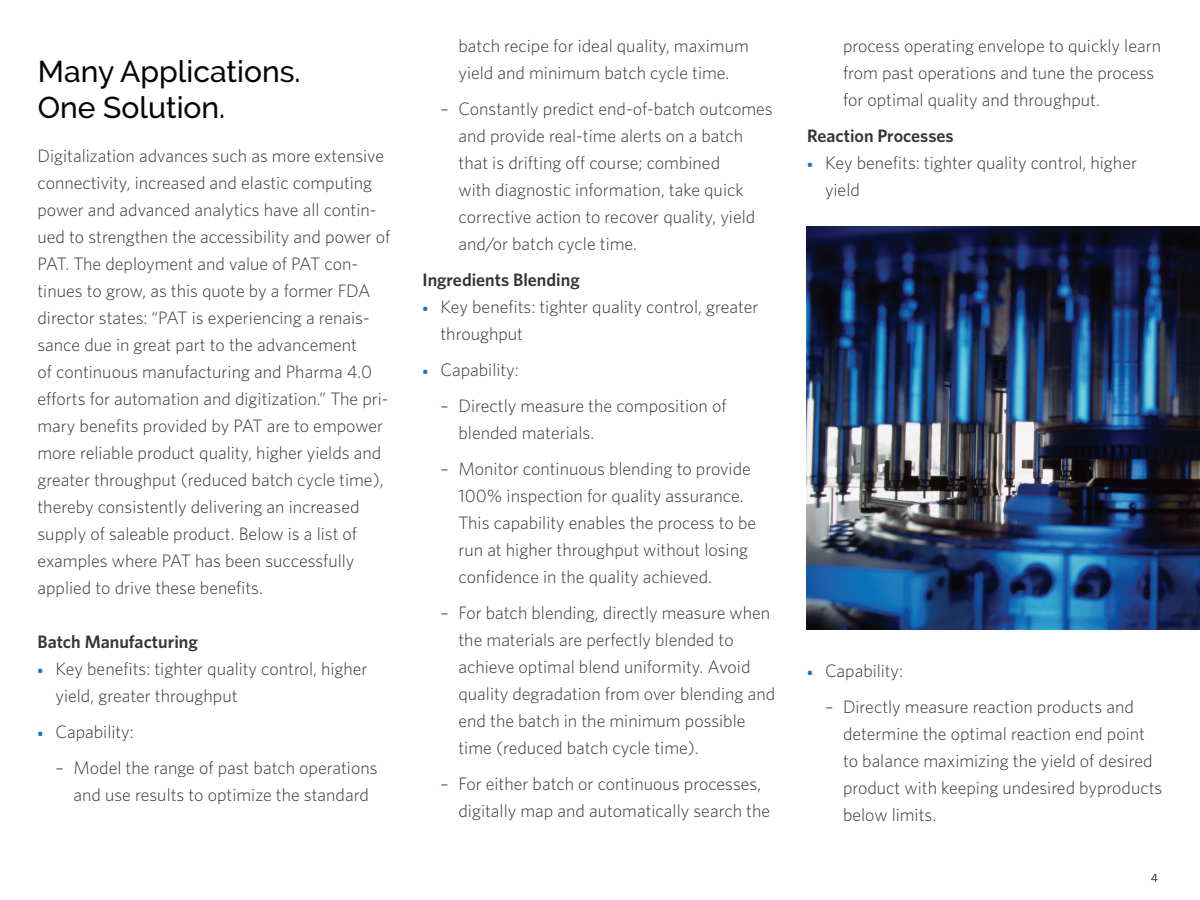
<style>
.page{position:relative;width:1200px;height:900px;background:#fff}
.page>*{position:absolute;margin:0;border:0;box-sizing:border-box;transform-origin:0 0}
.t1{font:500 30px/36px "Raleway";color:#040503}
.t2{font:300 18px/27px "Whitney";color:#353533}
.t3{font:600 18px "Whitney";color:#353533}
.t4{font:12px "Whitney";color:#040503}
.s1{font-weight:700;font-size:12px;color:#1777bd}
.s2{color:#123056}
</style>
<div class="page">
<img style="left:807px;top:226px;width:393px;height:404px">
<h1 class="t1" style="left:38px;top:53px;width:264px">Many Applications.<br>One Solution.</h1>
<p class="t2" style="left:38px;top:142px;width:354px">Digitalization advances such as more extensive connectivity, increased and elastic computing power and advanced analytics have all contin&shy;ued to strengthen the accessibility and power of PAT. The deployment and value of PAT con&shy;tinues to grow, as this quote by a former FDA director states: “PAT is experiencing a renais&shy;sance due in great part to the advancement<br>of continuous manufacturing and Pharma 4.0 efforts for automation and digitization.” The pri&shy;mary benefits provided by PAT are to empower more reliable product quality, higher yields and greater throughput (reduced batch cycle time), thereby consistently delivering an increased supply of saleable product. Below is a list of examples where PAT has been successfully applied to drive these benefits.</p>
<p class="t3" style="left:38px;top:631px;width:162px">Batch Manufacturing</p>
<p class="t2" style="left:56px;top:655px;width:314px;text-indent:-18px"><span class="s1">•</span> Key benefits: tighter quality control, higher yield, greater throughput</p>
<p class="t2" style="left:38px;top:718px;width:98px"><span class="s1">•</span> Capability:</p>
<p class="t2" style="left:56px;top:754px;width:324px;text-align:center"><span class="s2">–</span> Model the range of past batch operations and use results to optimize the standard</p>
<p class="t2" style="left:459px;top:32px;width:292px">batch recipe for ideal quality, maximum yield and minimum batch cycle time.</p>
<p class="t2" style="left:459px;top:95px;width:316px;text-indent:-18px"><span class="s2">–</span> Constantly predict end-of-batch outcomes and provide real-time alerts on a batch that is drifting off course; combined<br>with diagnostic information, take quick corrective action to recover quality, yield and/or batch cycle time.</p>
<p class="t3" style="left:423px;top:269px;width:159px">Ingredients Blending</p>
<p class="t2" style="left:441px;top:293px;width:320px;text-indent:-18px"><span class="s1">•</span> Key benefits: tighter quality control, greater throughput</p>
<p class="t2" style="left:422px;top:356px;width:98px"><span class="s1">•</span> Capability:</p>
<p class="t2" style="left:459px;top:392px;width:270px;text-indent:-18px"><span class="s2">–</span> Directly measure the composition of blended materials.</p>
<p class="t2" style="left:459px;top:455px;width:299px;text-indent:-18px"><span class="s2">–</span> Monitor continuous blending to provide 100% inspection for quality assurance.<br>This capability enables the process to be run at higher throughput without losing confidence in the quality achieved.</p>
<p class="t2" style="left:459px;top:599px;width:318px;text-indent:-18px"><span class="s2">–</span> For batch blending, directly measure when the materials are perfectly blended to achieve optimal blend uniformity. Avoid quality degradation from over blending and end the batch in the minimum possible time (reduced batch cycle time).</p>
<p class="t2" style="left:459px;top:770px;width:313px;text-indent:-18px"><span class="s2">–</span> For either batch or continuous processes, digitally map and automatically search the</p>
<p class="t2" style="left:843px;top:32px;width:320px">process operating envelope to quickly learn from past operations and tune the process for optimal quality and throughput.</p>
<p class="t3" style="left:807px;top:125px;width:148px">Reaction Processes</p>
<p class="t2" style="left:825px;top:149px;width:314px;text-indent:-18px"><span class="s1">•</span> Key benefits: tighter quality control, higher yield</p>
<p class="t2" style="left:807px;top:656px;width:98px"><span class="s1">•</span> Capability:</p>
<p class="t2" style="left:843px;top:692px;width:321px;text-indent:-18px"><span class="s2">–</span> Directly measure reaction products and determine the optimal reaction end point to balance maximizing the yield of desired product with keeping undesired byproducts below limits.</p>
<p class="t4" style="left:1151px;top:871px;width:9px">4</p>
</div>
